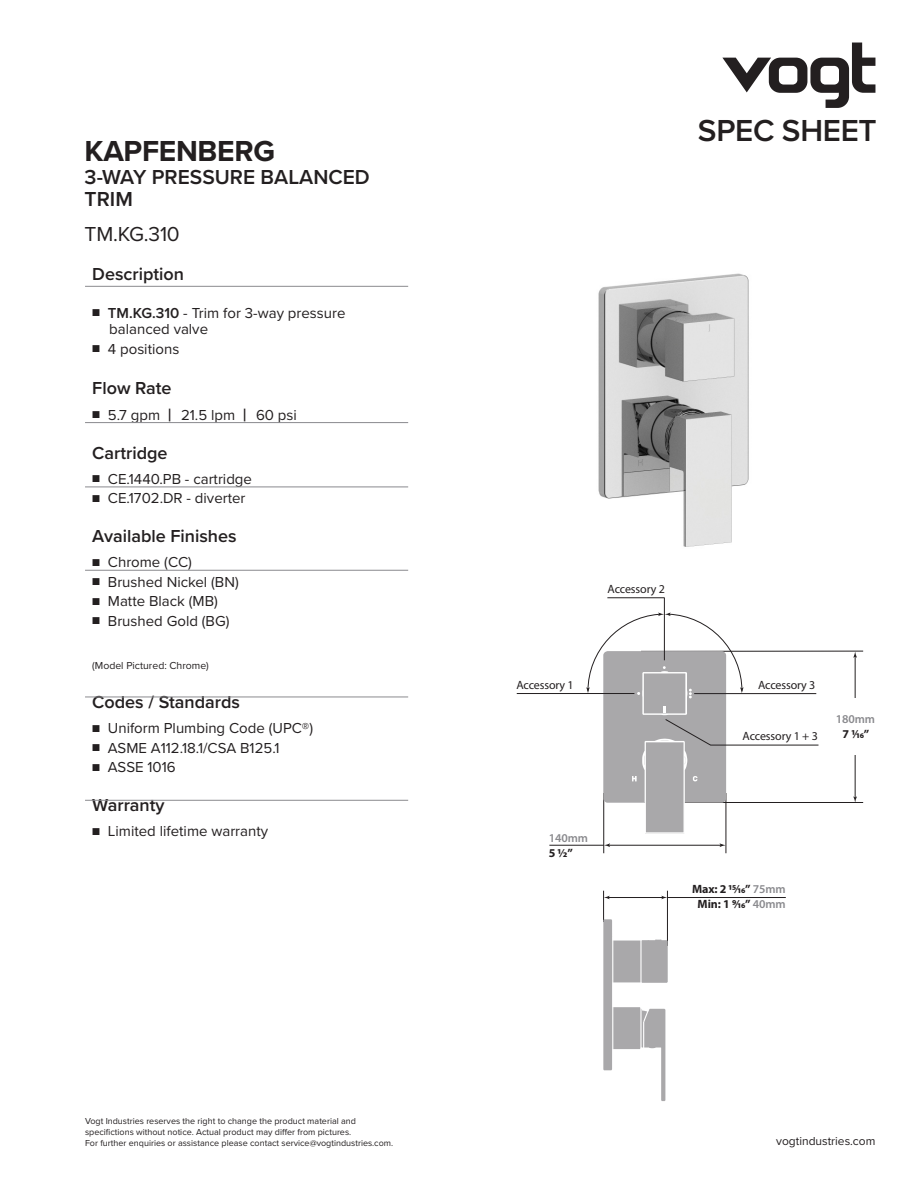
<style>
.page{position:relative;width:918px;height:1188px;background:#fff}
.page>*{position:absolute;margin:0;border:0;box-sizing:border-box;transform-origin:0 0}
.t1{font:600 31.5px "Proxima Nova";letter-spacing:-.01em;color:#231f20}
.t2{font:700 30px "Proxima Nova";letter-spacing:-.01em;color:#231f20}
.t3{font:600 21px "Proxima Nova";color:#231f20}
.t4{font:21px "Proxima Nova";letter-spacing:-.01em;color:#231f20}
.t5{font:600 18px "Proxima Nova";color:#231f20}
.t6{font:15px "Proxima Nova";color:#231f20}
.t7{font:12px "Myriad Pro";letter-spacing:-.01em;color:#231f20}
.t8{font:700 12px "Myriad Pro";letter-spacing:-.01em;color:#231f20}
.t9{font:12px "Proxima Nova";color:#231f20}
.t10{font:600 12px "Myriad Pro";letter-spacing:-.01em;color:#8a8a8e}
.t11{font:10.5px "Proxima Nova";color:#231f20}
.t12{font:9px "Proxima Nova";color:#231f20}
.s1{font-size:12px}
.s2{font-weight:600}
.s3{font-weight:600;font-size:18px}
.s4{font-weight:600;color:#8a8a8e}
</style>
<div class="page">
<img style="left:598px;top:273px;width:151px;height:274px">
<hr style="left:726px;top:793px;width:1px;height:60px;background:#231f20">
<hr style="left:641px;top:651px;width:222px;height:1px;background:#231f20">
<hr style="left:603px;top:793px;width:1px;height:60px;background:#231f20">
<hr style="left:645px;top:802px;width:218px;height:1px;background:#231f20">
<hr style="left:855px;top:655px;width:1px;height:143px;background:#231f20">
<hr style="left:517px;top:693px;width:117px;height:1px;background:#231f20">
<hr style="left:694px;top:693px;width:122px;height:1px;background:#231f20">
<hr style="left:607px;top:597px;width:58px;height:1px;background:#231f20">
<hr style="left:664px;top:598px;width:1px;height:62px;background:#231f20">
<svg style="left:853px;top:652px;width:4px;height:6px"></svg>
<div style="left:831px;top:699px;width:53px;height:56px;background:#fff"></div>
<svg style="left:853px;top:796px;width:4px;height:6px"></svg>
<hr style="left:549px;top:845px;width:55px;height:1px;background:#231f20">
<hr style="left:608px;top:845px;width:115px;height:1px;background:#231f20">
<svg style="left:604px;top:843px;width:6px;height:4px"></svg>
<svg style="left:720px;top:843px;width:6px;height:4px"></svg>
<hr style="left:710px;top:745px;width:108px;height:1px;background:#231f20">
<svg style="left:586px;top:612px;width:158px;height:222px"></svg>
<hr style="left:603px;top:891px;width:1px;height:31px;background:#231f20">
<hr style="left:667px;top:891px;width:1px;height:55px;background:#231f20">
<hr style="left:607px;top:897px;width:57px;height:1px;background:#231f20">
<hr style="left:668px;top:897px;width:118px;height:1px;background:#231f20">
<svg style="left:604px;top:896px;width:6px;height:3px"></svg>
<svg style="left:603px;top:919px;width:65px;height:182px"></svg>
<svg style="left:722px;top:43px;width:153px;height:65px"></svg>
<hr style="left:85px;top:286px;width:323px;height:1px;background:#8a8a8e">
<hr style="left:85px;top:422px;width:323px;height:1px;background:#8a8a8e">
<hr style="left:85px;top:487px;width:323px;height:1px;background:#8a8a8e">
<hr style="left:85px;top:570px;width:323px;height:1px;background:#8a8a8e">
<hr style="left:85px;top:697px;width:323px;height:1px;background:#8a8a8e">
<hr style="left:85px;top:800px;width:323px;height:1px;background:#8a8a8e">
<p class="t2" style="left:85px;top:129px;width:192px">KAPFENBERG</p>
<p class="t3" style="left:85px;top:161px;width:287px">3-WAY PRESSURE BALANCED</p>
<p class="t3" style="left:85px;top:184px;width:50px">TRIM</p>
<p class="t4" style="left:85px;top:218px;width:97px">TM.KG.310</p>
<p class="t5" style="left:92px;top:261px;width:93px">Description</p>
<p class="t6" style="left:92px;top:302px;width:255px"><span class="s1">■</span> <span class="s2">TM.KG.310</span> - Trim for 3-way pressure</p>
<p class="t6" style="left:109px;top:318px;width:100px">balanced valve</p>
<p class="t6" style="left:92px;top:338px;width:89px"><span class="s1">■</span> 4 positions</p>
<p class="t5" style="left:92px;top:375px;width:81px">Flow Rate</p>
<p class="t6" style="left:92px;top:404px;width:206px"><span class="s1">■</span> 5.7 gpm <span class="s3">|</span> 21.5 lpm <span class="s3">|</span> 60 psi</p>
<p class="t5" style="left:92px;top:439px;width:77px">Cartridge</p>
<p class="t6" style="left:92px;top:468px;width:161px"><span class="s1">■</span> CE.1440.PB - cartridge</p>
<p class="t6" style="left:92px;top:487px;width:155px"><span class="s1">■</span> CE.1702.DR - diverter</p>
<p class="t5" style="left:92px;top:523px;width:146px">Available Finishes</p>
<p class="t6" style="left:92px;top:551px;width:101px"><span class="s1">■</span> Chrome (CC)</p>
<p class="t6" style="left:92px;top:571px;width:148px"><span class="s1">■</span> Brushed Nickel (BN)</p>
<p class="t6" style="left:92px;top:590px;width:127px"><span class="s1">■</span> Matte Black (MB)</p>
<p class="t6" style="left:92px;top:610px;width:139px"><span class="s1">■</span> Brushed Gold (BG)</p>
<p class="t11" style="left:92px;top:658px;width:118px">(Model Pictured: Chrome)</p>
<p class="t5" style="left:92px;top:689px;width:149px">Codes / Standards</p>
<p class="t6" style="left:92px;top:717px;width:222px"><span class="s1">■</span> Uniform Plumbing Code (UPC®)</p>
<p class="t6" style="left:92px;top:737px;width:189px"><span class="s1">■</span> ASME A112.18.1/CSA B125.1</p>
<p class="t6" style="left:92px;top:756px;width:85px"><span class="s1">■</span> ASSE 1016</p>
<p class="t5" style="left:92px;top:792px;width:74px">Warranty</p>
<p class="t6" style="left:92px;top:820px;width:177px"><span class="s1">■</span> Limited lifetime warranty</p>
<p class="t12" style="left:85px;top:1114px;width:272px">Vogt Industries reserves the right to change the product material and</p>
<p class="t12" style="left:85px;top:1125px;width:268px">specifictions without notice. Actual product may differ from pictures.</p>
<p class="t12" style="left:85px;top:1136px;width:310px">For further enquiries or assistance please contact service@vogtindustries.com.</p>
<p class="t1" style="left:698px;top:107px;width:180px">SPEC SHEET</p>
<p class="t7" style="left:608px;top:581px;width:59px">Accessory 2</p>
<p class="t7" style="left:516px;top:677px;width:59px">Accessory 1</p>
<p class="t7" style="left:758px;top:677px;width:59px">Accessory 3</p>
<p class="t7" style="left:743px;top:729px;width:77px">Accessory 1 + 3</p>
<p class="t10" style="left:836px;top:712px;width:41px">180mm</p>
<p class="t8" style="left:843px;top:726px;width:28px">7 1/16”</p>
<p class="t10" style="left:549px;top:830px;width:41px">140mm</p>
<p class="t8" style="left:549px;top:845px;width:26px">5 1/2”</p>
<p class="t8" style="left:692px;top:882px;width:95px">Max: 2 15/16” <span class="s4">75mm</span></p>
<p class="t8" style="left:698px;top:897px;width:90px">Min: 1 9/16” <span class="s4">40mm</span></p>
<p class="t9" style="left:776px;top:1133px;width:101px">vogtindustries.com</p>
</div>
